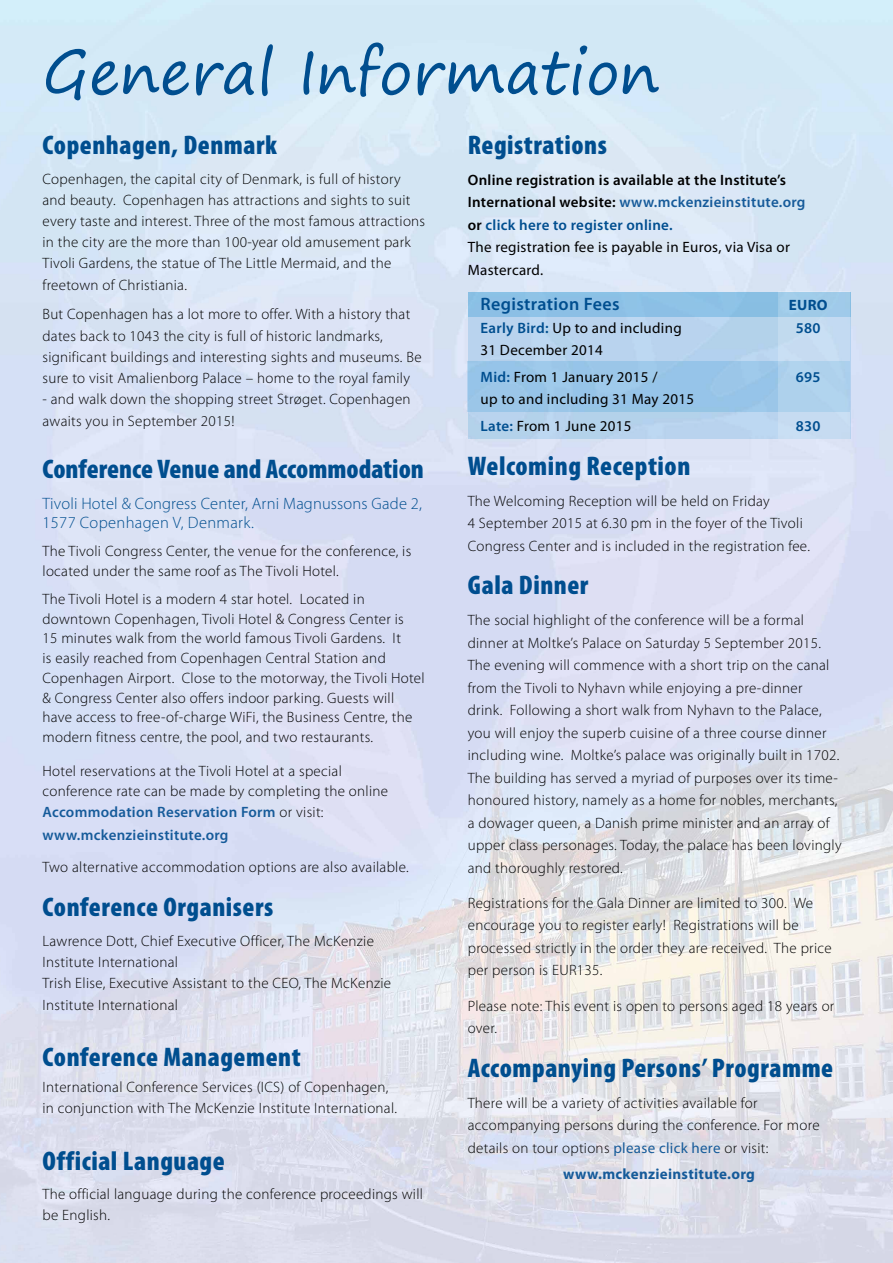
<style>
.page{position:relative;width:893px;height:1263px;background:#fff}
.page>*{position:absolute;margin:0;border:0;box-sizing:border-box;transform-origin:0 0}
.t1{font:59.85px "Segoe Print";color:#004e8f}
.t2{font:900 condensed 27px "Myriad Pro";letter-spacing:.02em;color:#004e8f}
.t3{font:900 condensed 27px "Myriad Pro";color:#004e8f}
.t4{font:600 18px "Myriad Pro";letter-spacing:.02em;color:#004e8f}
.t5{font:300 16.5px/18.6px "Myriad Pro";letter-spacing:.01em;color:#004e8f}
.t6{font:300 15px/22.5px "Myriad Pro";letter-spacing:.02em;color:#000}
.t7{font:600 15px/22.5px "Myriad Pro";letter-spacing:.02em;color:#000}
.t8{font:15px/26.7px "Myriad Pro";letter-spacing:.02em;color:#000}
.t9{font:600 15px "Myriad Pro";letter-spacing:.02em;color:#165b9a}
.t10{font:700 15px "Myriad Pro";letter-spacing:.02em;color:#165b9a}
.t11{font:600 15px "Myriad Pro";letter-spacing:.02em;color:#004e8f}
.t12{font:700 15px "Myriad Pro";color:#004e8f}
.s1{color:#165b9a}
.s2{color:#004e8f}
.s3{font-weight:400}
.s4{font-weight:600;color:#004e8f}
.s5{font-weight:300;color:#000}
.s6{font-weight:400;color:#165b9a}
</style>
<div class="page">
<img style="left:0;top:0;width:893px;height:1263px">
<div style="left:468px;top:292px;width:382px;height:146px;background:#b9d3ee"></div>
<div style="left:468px;top:292px;width:382px;height:25px;background:#8cbfe5"></div>
<div style="left:468px;top:361px;width:382px;height:51px;background:#96c5e9"></div>
<svg style="left:779px;top:291px;width:71px;height:147px"></svg>
<h1 class="t1" style="left:43px;top:19px;width:618px">General Information</h1>
<h2 class="t2" style="left:468px;top:127px;width:141px">Registrations</h2>
<p class="t7" style="left:468px;top:168px;width:339px">Online registration is available at the Institute’s International website: <span class="s1">www.mckenzieinstitute.org </span>or <span class="s2">click here to register online.<br></span><span class="s3">The registration fee is payable in Euros, via Visa or Mastercard.</span></p>
<p class="t4" style="left:480px;top:293px;width:141px">Registration Fees</p>
<p class="t12" style="left:789px;top:295px;width:40px">EURO</p>
<p class="t8" style="left:480px;top:314px;width:203px"><span class="s4">Early Bird:</span> Up to and including</p>
<p class="t11" style="left:796px;top:318px;width:26px">580</p>
<p class="t8" style="left:480px;top:336px;width:179px">31 December 2014<br><span class="s4">Mid:</span> From 1 January 2015 /</p>
<h2 class="t2" style="left:43px;top:127px;width:236px">Copenhagen, Denmark</h2>
<p class="t6" style="left:43px;top:168px;width:384px;line-height:21.3px">Copenhagen, the capital city of Denmark, is full of history and beauty. Copenhagen has attractions and sights to suit every taste and interest. Three of the most famous attractions in the city are the more than 100-year old amusement park Tivoli Gardens, the statue of The Little Mermaid, and the freetown of Christiania.</p>
<p class="t6" style="left:43px;top:304px;width:381px;line-height:21.3px">But Copenhagen has a lot more to offer. With a history that dates back to 1043 the city is full of historic landmarks, significant buildings and interesting sights and museums. Be sure to visit Amalienborg Palace – home to the royal family</p>
<p class="t6" style="left:43px;top:388px;width:370px;line-height:21.3px">- and walk down the shopping street Strøget. Copenhagen awaits you in September 2015!</p>
<h2 class="t3" style="left:43px;top:452px;width:383px">Conference Venue and Accommodation</h2>
<p class="t5" style="left:43px;top:494px;width:381px">Tivoli Hotel &amp; Congress Center, Arni Magnussons Gade 2,<br>1577 Copenhagen V, Denmark.</p>
<p class="t6" style="left:43px;top:541px;width:370px;line-height:19.6px">The Tivoli Congress Center, the venue for the conference, is located under the same roof as The Tivoli Hotel.</p>
<p class="t6" style="left:43px;top:589px;width:384px;line-height:19.8px">The Tivoli Hotel is a modern 4 star hotel. Located in downtown Copenhagen, Tivoli Hotel &amp; Congress Center is<br>15 minutes walk from the world famous Tivoli Gardens. It<br>is easily reached from Copenhagen Central Station and Copenhagen Airport. Close to the motorway, the Tivoli Hotel &amp; Congress Center also offers indoor parking. Guests will have access to free-of-charge WiFi, the Business Centre, the modern fitness centre, the pool, and two restaurants.</p>
<p class="t6" style="left:43px;top:761px;width:347px;line-height:19.6px">Hotel reservations at the Tivoli Hotel at a special conference rate can be made by completing the online</p>
<p class="t9" style="left:43px;top:802px;width:282px">Accommodation Reservation Form <span class="s5">or visit:</span></p>
<p class="t11" style="left:796px;top:367px;width:26px">695</p>
<p class="t8" style="left:480px;top:386px;width:215px">up to and including 31 May 2015<br><span class="s4">Late:</span> From 1 June 2015</p>
<p class="t11" style="left:796px;top:416px;width:26px">830</p>
<h2 class="t2" style="left:468px;top:448px;width:224px">Welcoming Reception</h2>
<p class="t6" style="left:468px;top:489px;width:344px">The Welcoming Reception will be held on Friday<br>4 September 2015 at 6.30 pm in the foyer of the Tivoli<br>Congress Center and is included in the registration fee.</p>
<h2 class="t2" style="left:468px;top:568px;width:122px">Gala Dinner</h2>
<p class="t6" style="left:468px;top:609px;width:375px">The social highlight of the conference will be a formal dinner at Moltke’s Palace on Saturday 5 September 2015.<br>The evening will commence with a short trip on the canal from the Tivoli to Nyhavn while enjoying a pre-dinner<br>drink. Following a short walk from Nyhavn to the Palace, you will enjoy the superb cuisine of a three course dinner including wine. Moltke’s palace was originally built in 1702.<br>The building has served a myriad of purposes over its time&shy;honoured history, namely as a home for nobles, merchants, a dowager queen, a Danish prime minister and an array of upper class personages. Today, the palace has been lovingly and thoroughly restored.</p>
<p class="t6" style="left:468px;top:891px;width:366px">Registrations for the Gala Dinner are limited to 300. We encourage you to register early! Registrations will be processed strictly in the order they are received. The price per person is EUR135.</p>
<p class="t6" style="left:468px;top:994px;width:368px">Please note: This event is open to persons aged 18 years or over.</p>
<h2 class="t2" style="left:468px;top:1050px;width:367px">Accompanying Persons’ Programme</h2>
<p class="t6" style="left:468px;top:1091px;width:353px">There will be a variety of activities available for accompanying persons during the conference. For more details on tour options <span class="s6">please click here</span> or visit:</p>
<p class="t10" style="left:563px;top:1164px;width:193px">www.mckenzieinstitute.org</p>
<p class="t9" style="left:43px;top:825px;width:188px">www.mckenzieinstitute.org</p>
<p class="t6" style="left:43px;top:856px;width:368px">Two alternative accommodation options are also available.</p>
<h2 class="t2" style="left:43px;top:890px;width:232px">Conference Organisers</h2>
<p class="t6" style="left:43px;top:930px;width:350px;line-height:21.1px">Lawrence Dott, Chief Executive Officer, The McKenzie Institute International<br>Trish Elise, Executive Assistant to the CEO, The McKenzie Institute International</p>
<h2 class="t2" style="left:43px;top:1040px;width:260px">Conference Management</h2>
<p class="t6" style="left:43px;top:1076px;width:356px;line-height:21.3px">International Conference Services (ICS) of Copenhagen, in conjunction with The McKenzie Institute International.</p>
<h2 class="t2" style="left:43px;top:1143px;width:184px">Official Language</h2>
<p class="t6" style="left:43px;top:1183px;width:382px;line-height:21.1px">The official language during the conference proceedings will be English.</p>
</div>
